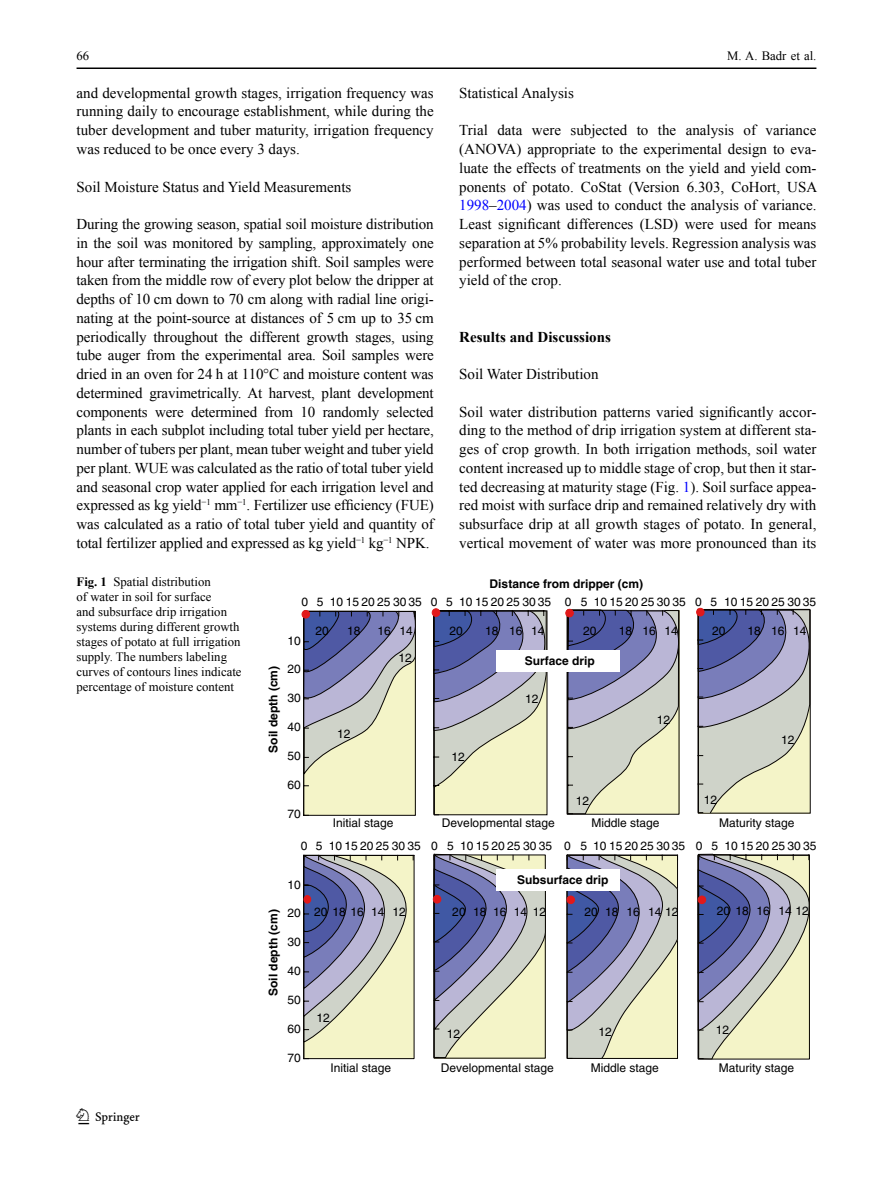
<style>
.page{position:relative;width:893px;height:1187px;background:#fff}
.page>*{position:absolute;margin:0;border:0;box-sizing:border-box;transform-origin:0 0}
.t1{font:22.5px "Springnew";color:#000}
.t2{font:15px/18.8px "Times New Roman";color:#000;text-align:justify}
.t3{font:700 15px "Times New Roman";color:#000}
.t4{font:12.75px/15px "Times New Roman";color:#000}
.t5{font:12px "Helvetica";color:#000}
.t6{font:700 12px "Helvetica";color:#000}
.s1{color:#00f}
.s2{font-weight:700}
</style>
<div class="page">
<hr style="left:77px;top:67px;width:739px;height:2px;background:#000">
<svg style="left:699px;top:607px;width:112px;height:207px;background:#adafb8"></svg>
<svg style="left:697px;top:854px;width:113px;height:205px;background:#abaeb4"></svg>
<svg style="left:566px;top:904px;width:112px;height:155px;background:#acafb6"></svg>
<svg style="left:433px;top:904px;width:113px;height:154px;background:#b1b4b8"></svg>
<svg style="left:303px;top:904px;width:112px;height:155px;background:#bbbcb7"></svg>
<svg style="left:301px;top:608px;width:405px;height:296px"></svg>
<p class="t4" style="left:77px;top:48px;width:14px">66</p>
<p class="t4" style="left:727px;top:48px;width:91px">M. A. Badr et al.</p>
<p class="t2" style="left:77px;top:83px;width:359px">and developmental growth stages, irrigation frequency was running daily to encourage establishment, while during the tuber development and tuber maturity, irrigation frequency was reduced to be once every 3 days.</p>
<p class="t2" style="left:77px;top:177px;width:276px">Soil Moisture Status and Yield Measurements</p>
<p class="t2" style="left:76px;top:214px;width:359px">During the growing season, spatial soil moisture distribution in the soil was monitored by sampling, approximately one hour after terminating the irrigation shift. Soil samples were taken from the middle row of every plot below the dripper at depths of 10 cm down to 70 cm along with radial line origi&shy;nating at the point-source at distances of 5 cm up to 35 cm periodically throughout the different growth stages, using tube auger from the experimental area. Soil samples were dried in an oven for 24 h at 110 C and moisture content was determined gravimetrically. At harvest, plant development components were determined from 10 randomly selected plants in each subplot including total tuber yield per hectare, number of tubers per plant, mean tuber weight and tuber yield per plant. WUE was calculated as the ratio of total tuber yield and seasonal crop water applied for each irrigation level and expressed as kg yield<sup>−1</sup> mm<sup>−1</sup>. Fertilizer use efficiency (FUE) was calculated as a ratio of total tuber yield and quantity of total fertilizer applied and expressed as kg yield<sup>−1</sup> kg<sup>−1</sup> NPK.</p>
<p class="t2" style="left:459px;top:83px;width:116px">Statistical Analysis</p>
<p class="t2" style="left:459px;top:121px;width:359px">Trial data were subjected to the analysis of variance (ANOVA) appropriate to the experimental design to eva&shy;luate the effects of treatments on the yield and yield com&shy;ponents of potato. CoStat (Version 6.303, CoHort, USA <span class="s1">1998</span>–<span class="s1">2004</span>) was used to conduct the analysis of variance.<br>Least significant differences (LSD) were used for means separation at 5% probability levels. Regression analysis was performed between total seasonal water use and total tuber yield of the crop.</p>
<p class="t3" style="left:459px;top:326px;width:153px">Results and Discussions</p>
<p class="t2" style="left:459px;top:364px;width:141px">Soil Water Distribution</p>
<p class="t2" style="left:459px;top:402px;width:359px">Soil water distribution patterns varied significantly accor&shy;ding to the method of drip irrigation system at different sta&shy;ges of crop growth. In both irrigation methods, soil water content increased up to middle stage of crop, but then it star&shy;ted decreasing at maturity stage (Fig. <span class="s1">1</span>). Soil surface appea&shy;red moist with surface drip and remained relatively dry with subsurface drip at all growth stages of potato. In general, vertical movement of water was more pronounced than its</p>
<p class="t4" style="left:77px;top:574px;width:167px"><span class="s2">Fig. 1</span> Spatial distribution<br>of water in soil for surface<br>and subsurface drip irrigation systems during different growth stages of potato at full irrigation supply. The numbers labeling curves of contours lines indicate percentage of moisture content</p>
<p class="t6" style="left:490px;top:576px;width:155px">Distance from dripper (cm)</p>
<p class="t5" style="left:302px;top:595px;width:516px">0 5 10 15 2025 30 35 0 5 10 15 20 25 30 35 0 5 10 15 20 25 30 35 0 5 10 15 20 25 30 35</p>
<p class="t5" style="left:315px;top:623px;width:15px">20</p>
<p class="t5" style="left:347px;top:623px;width:15px">18</p>
<p class="t5" style="left:377px;top:623px;width:37px">16 14</p>
<p class="t5" style="left:450px;top:623px;width:15px">20</p>
<p class="t5" style="left:485px;top:623px;width:61px">18 16 14</p>
<p class="t5" style="left:583px;top:623px;width:15px">20</p>
<p class="t5" style="left:619px;top:623px;width:61px">18 16 14</p>
<p class="t5" style="left:712px;top:623px;width:15px">20</p>
<p class="t5" style="left:747px;top:623px;width:60px">18 16 14</p>
<p class="t5" style="left:399px;top:651px;width:15px">12</p>
<p class="t5" style="left:287px;top:633px;width:15px">10</p>
<p class="t6" style="left:525px;top:653px;width:72px">Surface drip</p>
<p class="t5" style="left:287px;top:662px;width:15px">20</p>
<p class="t6" style="left:266px;top:752px;width:88px;rotate:-90deg">Soil depth (cm)</p>
<p class="t5" style="left:287px;top:690px;width:15px">30</p>
<p class="t5" style="left:525px;top:692px;width:15px">12</p>
<p class="t5" style="left:657px;top:712px;width:15px">12</p>
<p class="t5" style="left:287px;top:720px;width:15px">40</p>
<p class="t5" style="left:337px;top:727px;width:15px">12</p>
<p class="t5" style="left:781px;top:732px;width:15px">12</p>
<p class="t5" style="left:287px;top:749px;width:15px">50</p>
<p class="t5" style="left:452px;top:749px;width:15px">12</p>
<p class="t5" style="left:287px;top:777px;width:15px">60</p>
<p class="t5" style="left:287px;top:807px;width:15px">70</p>
<p class="t5" style="left:576px;top:794px;width:15px">12</p>
<p class="t5" style="left:704px;top:792px;width:15px">12</p>
<p class="t5" style="left:333px;top:816px;width:62px">Initial stage</p>
<p class="t5" style="left:442px;top:816px;width:114px">Developmental stage</p>
<p class="t5" style="left:592px;top:816px;width:70px">Middle stage</p>
<p class="t5" style="left:719px;top:816px;width:77px">Maturity stage</p>
<p class="t5" style="left:301px;top:838px;width:517px">0 5 101520253035 0 5 101520253035 0 5 101520253035 0 5 101520253035</p>
<h1 class="t1" style="left:79px;top:1108px;width:63px">1 3</h1>
<p class="t5" style="left:287px;top:877px;width:15px">10</p>
<p class="t5" style="left:287px;top:905px;width:15px">20</p>
<p class="t6" style="left:266px;top:995px;width:88px;rotate:-90deg">Soil depth (cm)</p>
<p class="t5" style="left:287px;top:934px;width:15px">30</p>
<p class="t5" style="left:287px;top:963px;width:15px">40</p>
<p class="t5" style="left:287px;top:992px;width:15px">50</p>
<p class="t5" style="left:287px;top:1021px;width:15px">60</p>
<p class="t5" style="left:287px;top:1050px;width:15px">70</p>
<p class="t5" style="left:314px;top:905px;width:93px">20 18 16 14 12</p>
<p class="t5" style="left:316px;top:1010px;width:15px">12</p>
<p class="t6" style="left:517px;top:872px;width:93px">Subsurface drip</p>
<p class="t5" style="left:452px;top:905px;width:95px">20 18 16 14 12</p>
<p class="t5" style="left:585px;top:905px;width:95px">20 18 16 14 12</p>
<p class="t5" style="left:717px;top:903px;width:94px">20 18 16 14 12</p>
<p class="t5" style="left:447px;top:1026px;width:15px">12</p>
<p class="t5" style="left:598px;top:1024px;width:15px">12</p>
<p class="t5" style="left:716px;top:1022px;width:15px">12</p>
<p class="t5" style="left:330px;top:1060px;width:62px">Initial stage</p>
<p class="t5" style="left:441px;top:1060px;width:114px">Developmental stage</p>
<p class="t5" style="left:591px;top:1060px;width:70px">Middle stage</p>
<p class="t5" style="left:719px;top:1060px;width:77px">Maturity stage</p>
</div>
